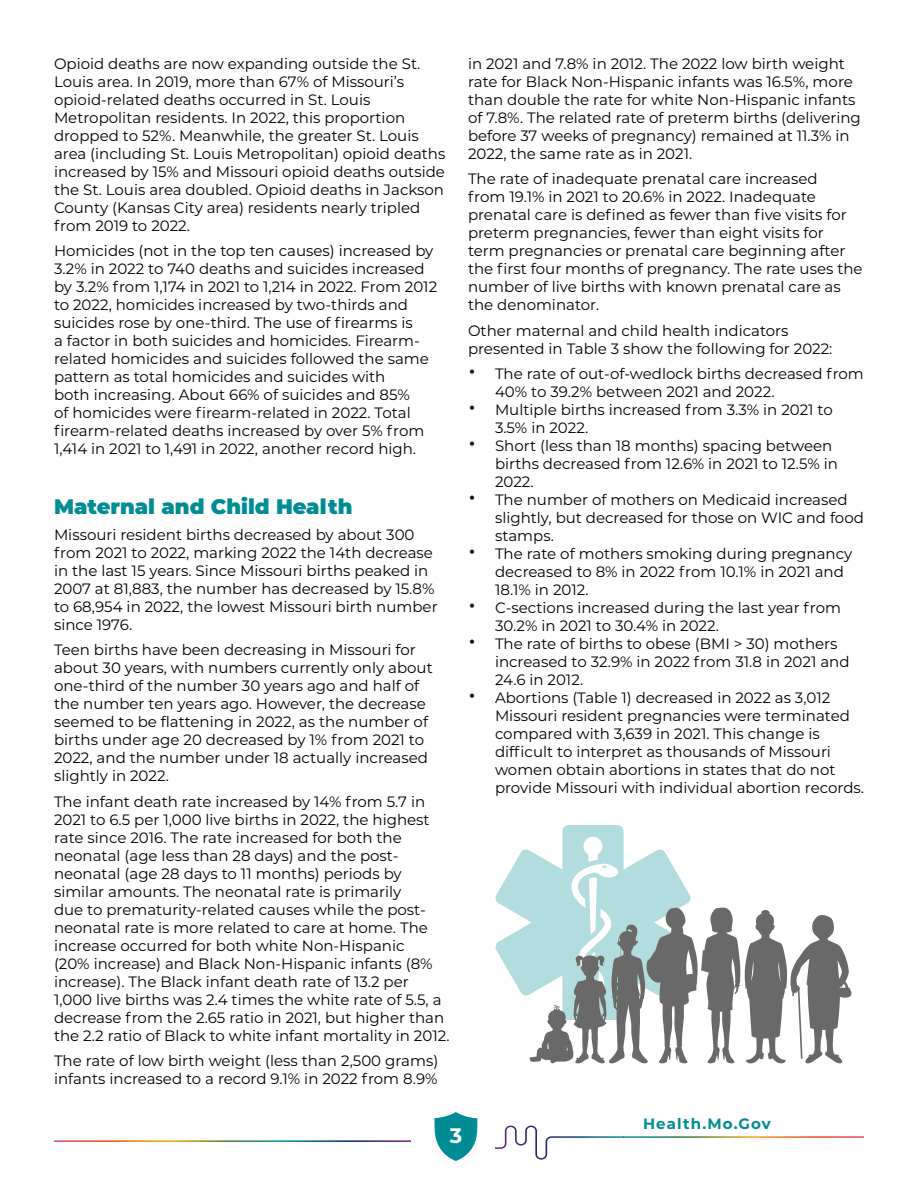
<style>
.page{position:relative;width:918px;height:1188px;background:#fff}
.page>*{position:absolute;margin:0;border:0;box-sizing:border-box;transform-origin:0 0}
.t1{font:900 21px "Montserrat";color:#008c95}
.t2{font:700 21px "Montserrat";color:#fff}
.t3{font:15px/18px "Montserrat";color:#000}
.t4{font:700 15px "Montserrat";letter-spacing:.075em;color:#008c95}
.s1{font-size:27px}
</style>
<div class="page">
<svg style="left:495px;top:1126px;width:369px;height:34px"></svg>
<svg style="left:434px;top:1112px;width:44px;height:49px"></svg>
<svg style="left:495px;top:825px;width:357px;height:239px"></svg>
<p class="t3" style="left:54px;top:54px;width:393px">Opioid deaths are now expanding outside the St.<br>Louis area. In 2019, more than 67% of Missouri’s opioid-related deaths occurred in St. Louis Metropolitan residents. In 2022, this proportion dropped to 52%. Meanwhile, the greater St. Louis area (including St. Louis Metropolitan) opioid deaths increased by 15% and Missouri opioid deaths outside the St. Louis area doubled. Opioid deaths in Jackson County (Kansas City area) residents nearly tripled from 2019 to 2022.</p>
<p class="t3" style="left:54px;top:241px;width:385px">Homicides (not in the top ten causes) increased by 3.2% in 2022 to 740 deaths and suicides increased by 3.2% from 1,174 in 2021 to 1,214 in 2022. From 2012 to 2022, homicides increased by two-thirds and suicides rose by one-third. The use of firearms is<br>a factor in both suicides and homicides. Firearm&shy;related homicides and suicides followed the same pattern as total homicides and suicides with<br>both increasing. About 66% of suicides and 85%<br>of homicides were firearm-related in 2022. Total firearm-related deaths increased by over 5% from 1,414 in 2021 to 1,491 in 2022, another record high.</p>
<p class="t1" style="left:54px;top:491px;width:300px">Maternal and Child Health</p>
<p class="t3" style="left:54px;top:525px;width:385px">Missouri resident births decreased by about 300 from 2021 to 2022, marking 2022 the 14th decrease in the last 15 years. Since Missouri births peaked in 2007 at 81,883, the number has decreased by 15.8% to 68,954 in 2022, the lowest Missouri birth number since 1976.</p>
<p class="t3" style="left:54px;top:640px;width:380px">Teen births have been decreasing in Missouri for about 30 years, with numbers currently only about one-third of the number 30 years ago and half of the number ten years ago. However, the decrease seemed to be flattening in 2022, as the number of births under age 20 decreased by 1% from 2021 to 2022, and the number under 18 actually increased slightly in 2022.</p>
<p class="t3" style="left:54px;top:792px;width:397px">The infant death rate increased by 14% from 5.7 in 2021 to 6.5 per 1,000 live births in 2022, the highest rate since 2016. The rate increased for both the neonatal (age less than 28 days) and the post&shy;neonatal (age 28 days to 11 months) periods by similar amounts. The neonatal rate is primarily<br>due to prematurity-related causes while the post&shy;neonatal rate is more related to care at home. The increase occurred for both white Non-Hispanic<br>(20% increase) and Black Non-Hispanic infants (8% increase). The Black infant death rate of 13.2 per 1,000 live births was 2.4 times the white rate of 5.5, a decrease from the 2.65 ratio in 2021, but higher than the 2.2 ratio of Black to white infant mortality in 2012.</p>
<p class="t3" style="left:54px;top:1051px;width:386px">The rate of low birth weight (less than 2,500 grams) infants increased to a record 9.1% in 2022 from 8.9%</p>
<p class="t3" style="left:468px;top:54px;width:394px">in 2021 and 7.8% in 2012. The 2022 low birth weight rate for Black Non-Hispanic infants was 16.5%, more than double the rate for white Non-Hispanic infants of 7.8%. The related rate of preterm births (delivering before 37 weeks of pregnancy) remained at 11.3% in 2022, the same rate as in 2021.</p>
<p class="t3" style="left:468px;top:169px;width:396px">The rate of inadequate prenatal care increased<br>from 19.1% in 2021 to 20.6% in 2022. Inadequate prenatal care is defined as fewer than five visits for preterm pregnancies, fewer than eight visits for term pregnancies or prenatal care beginning after the first four months of pregnancy. The rate uses the number of live births with known prenatal care as the denominator.</p>
<p class="t3" style="left:468px;top:321px;width:366px">Other maternal and child health indicators presented in Table 3 show the following for 2022:</p>
<p class="t3" style="left:495px;top:364px;width:370px;text-indent:-27px"><span class="s1">•</span> The rate of out-of-wedlock births decreased from<br>40% to 39.2% between 2021 and 2022.</p>
<p class="t3" style="left:495px;top:400px;width:339px;text-indent:-27px"><span class="s1">•</span> Multiple births increased from 3.3% in 2021 to<br>3.5% in 2022.</p>
<p class="t3" style="left:495px;top:436px;width:344px;text-indent:-27px"><span class="s1">•</span> Short (less than 18 months) spacing between births decreased from 12.6% in 2021 to 12.5% in<br>2022.</p>
<p class="t3" style="left:495px;top:490px;width:370px;text-indent:-27px"><span class="s1">•</span> The number of mothers on Medicaid increased slightly, but decreased for those on WIC and food stamps.</p>
<p class="t3" style="left:495px;top:544px;width:359px;text-indent:-27px"><span class="s1">•</span> The rate of mothers smoking during pregnancy decreased to 8% in 2022 from 10.1% in 2021 and<br>18.1% in 2012.</p>
<p class="t3" style="left:495px;top:598px;width:348px;text-indent:-27px"><span class="s1">•</span> C-sections increased during the last year from<br>30.2% in 2021 to 30.4% in 2022.</p>
<p class="t3" style="left:495px;top:634px;width:356px;text-indent:-27px"><span class="s1">•</span> The rate of births to obese (BMI &gt; 30) mothers increased to 32.9% in 2022 from 31.8 in 2021 and<br>24.6 in 2012.</p>
<p class="t3" style="left:495px;top:688px;width:371px;text-indent:-27px"><span class="s1">•</span> Abortions (Table 1) decreased in 2022 as 3,012<br>Missouri resident pregnancies were terminated compared with 3,639 in 2021. This change is difficult to interpret as thousands of Missouri women obtain abortions in states that do not provide Missouri with individual abortion records.</p>
<h1 class="t2" style="left:450px;top:1120px;width:14px">3</h1>
<p class="t4" style="left:643px;top:1113px;width:129px">Health.Mo.Gov</p>
</div>
